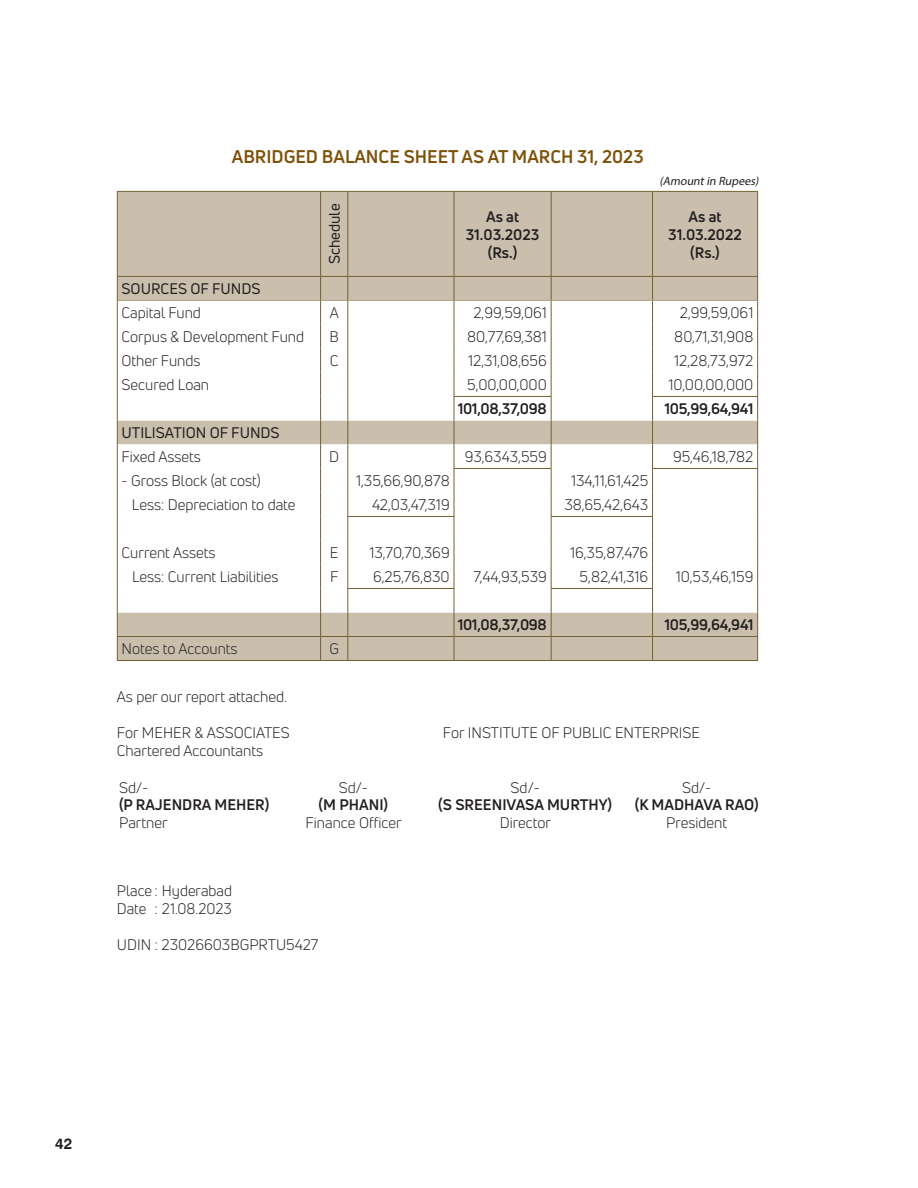
<style>
.page{position:relative;width:918px;height:1188px;background:#fff}
.page>*{position:absolute;margin:0;border:0;box-sizing:border-box;transform-origin:0 0}
.t1{font:700 18px "Uni Neue";color:#7d5108}
.t2{font:15px/18px "Uni Neue";color:#231f20}
.t3{font:700 15px/18px "Uni Neue";color:#231f20;text-align:center}
.t4{font:700 15px "Uni Neue";letter-spacing:-.02em;color:#231f20}
.t5{font:15px "Uni Neue";color:#231f20}
.t6{font:700 15px "Swiss 721 BT";color:#231f20}
.t7{font:italic 12px "Myriad Pro";color:#231f20}
</style>
<div class="page">
<div style="left:118px;top:192px;width:639px;height:468px;background:#cabfad"></div>
<svg style="left:118px;top:301px;width:639px;height:312px"></svg>
<svg style="left:321px;top:191px;width:27px;height:1px"></svg>
<hr style="left:118px;top:300px;width:202px;height:1px;background:#ae9f84">
<hr style="left:348px;top:300px;width:106px;height:1px;background:#ae9f84">
<hr style="left:454px;top:300px;width:97px;height:1px;background:#ae9f84">
<hr style="left:551px;top:300px;width:102px;height:1px;background:#ae9f84">
<hr style="left:653px;top:300px;width:104px;height:1px;background:#ae9f84">
<hr style="left:454px;top:396px;width:98px;height:1px;background:#746035">
<hr style="left:652px;top:396px;width:106px;height:1px;background:#746035">
<hr style="left:117px;top:191px;width:204px;height:1px;background:#746035">
<hr style="left:117px;top:192px;width:1px;height:84px;background:#746035">
<hr style="left:348px;top:191px;width:106px;height:1px;background:#746035">
<hr style="left:454px;top:191px;width:97px;height:1px;background:#746035">
<hr style="left:551px;top:191px;width:102px;height:1px;background:#746035">
<hr style="left:653px;top:191px;width:105px;height:1px;background:#746035">
<hr style="left:757px;top:192px;width:1px;height:84px;background:#746035">
<svg style="left:117px;top:277px;width:1px;height:383px"></svg>
<svg style="left:757px;top:277px;width:1px;height:383px"></svg>
<hr style="left:117px;top:660px;width:204px;height:1px;background:#746035">
<hr style="left:348px;top:660px;width:106px;height:1px;background:#746035">
<hr style="left:454px;top:660px;width:97px;height:1px;background:#746035">
<hr style="left:551px;top:660px;width:102px;height:1px;background:#746035">
<hr style="left:653px;top:660px;width:105px;height:1px;background:#746035">
<hr style="left:454px;top:192px;width:1px;height:84px;background:#746035">
<hr style="left:551px;top:192px;width:1px;height:84px;background:#746035">
<hr style="left:652px;top:192px;width:1px;height:84px;background:#746035">
<hr style="left:117px;top:276px;width:204px;height:1px;background:#746035">
<hr style="left:348px;top:276px;width:106px;height:1px;background:#746035">
<hr style="left:454px;top:276px;width:97px;height:1px;background:#746035">
<hr style="left:551px;top:276px;width:102px;height:1px;background:#746035">
<hr style="left:653px;top:276px;width:105px;height:1px;background:#746035">
<svg style="left:454px;top:277px;width:1px;height:383px"></svg>
<svg style="left:551px;top:277px;width:1px;height:383px"></svg>
<svg style="left:652px;top:277px;width:1px;height:383px"></svg>
<hr style="left:347px;top:516px;width:107px;height:1px;background:#746035">
<hr style="left:551px;top:516px;width:102px;height:1px;background:#746035">
<hr style="left:454px;top:468px;width:98px;height:1px;background:#746035">
<hr style="left:652px;top:468px;width:106px;height:1px;background:#746035">
<hr style="left:551px;top:588px;width:102px;height:1px;background:#746035">
<hr style="left:347px;top:588px;width:107px;height:1px;background:#746035">
<hr style="left:117px;top:636px;width:204px;height:1px;background:#746035">
<hr style="left:348px;top:636px;width:106px;height:1px;background:#746035">
<hr style="left:454px;top:636px;width:97px;height:1px;background:#746035">
<hr style="left:551px;top:636px;width:102px;height:1px;background:#746035">
<hr style="left:653px;top:636px;width:105px;height:1px;background:#746035">
<hr style="left:320px;top:192px;width:1px;height:84px;background:#746035">
<hr style="left:347px;top:192px;width:1px;height:84px;background:#746035">
<svg style="left:320px;top:276px;width:28px;height:385px"></svg>
<p class="t1" style="left:232px;top:145px;width:413px">ABRIDGED BALANCE SHEET AS AT MARCH 31, 2023</p>
<p class="t7" style="left:660px;top:173px;width:103px">(Amountin Rupees)</p>
<p class="t5" style="left:325px;top:264px;width:62px;rotate:-90deg">Schedule</p>
<p class="t3" style="left:466px;top:207px;width:75px">As at<br>31.03.2023 (Rs.)</p>
<p class="t3" style="left:668px;top:207px;width:75px">As at<br>31.03.2022 (Rs.)</p>
<p class="t5" style="left:122px;top:279px;width:140px">SOURCES OF FUNDS</p>
<p class="t2" style="left:122px;top:304px;width:81px">Capital Fund</p>
<p class="t2" style="left:330px;top:304px;width:11px">A</p>
<p class="t2" style="left:473px;top:304px;width:75px">2,99,59,061</p>
<p class="t2" style="left:680px;top:304px;width:75px">2,99,59,061</p>
<p class="t2" style="left:122px;top:328px;width:184px">Corpus &amp; Development Fund</p>
<p class="t2" style="left:329px;top:328px;width:11px">B</p>
<p class="t2" style="left:467px;top:328px;width:81px">80,77,69,381</p>
<p class="t2" style="left:674px;top:328px;width:81px">80,71,31,908</p>
<p class="t2" style="left:122px;top:352px;width:81px">Other Funds</p>
<p class="t2" style="left:330px;top:352px;width:10px">C</p>
<p class="t2" style="left:468px;top:352px;width:80px">12,31,08,656</p>
<p class="t2" style="left:674px;top:352px;width:81px">12,28,73,972</p>
<p class="t2" style="left:122px;top:376px;width:89px">Secured Loan</p>
<p class="t2" style="left:467px;top:376px;width:81px">5,00,00,000</p>
<p class="t2" style="left:668px;top:376px;width:86px">10,00,00,000</p>
<p class="t4" style="left:458px;top:399px;width:91px">101,08,37,098</p>
<p class="t4" style="left:664px;top:399px;width:91px">105,99,64,941</p>
<p class="t5" style="left:122px;top:423px;width:160px">UTILISATION OF FUNDS</p>
<p class="t2" style="left:122px;top:448px;width:81px">Fixed Assets</p>
<p class="t2" style="left:329px;top:448px;width:11px">D</p>
<p class="t2" style="left:465px;top:448px;width:84px">93,6343,559</p>
<p class="t2" style="left:673px;top:448px;width:82px">95,46,18,782</p>
<p class="t2" style="left:122px;top:472px;width:141px">- Gross Block (at cost)</p>
<p class="t2" style="left:356px;top:472px;width:95px">1,35,66,90,878</p>
<p class="t2" style="left:571px;top:472px;width:79px">134,11,61,425</p>
<p class="t2" style="left:132px;top:496px;width:165px">Less: Depreciation to date</p>
<p class="t2" style="left:372px;top:496px;width:79px">42,03,47,319</p>
<p class="t2" style="left:565px;top:496px;width:85px">38,65,42,643</p>
<p class="t2" style="left:122px;top:544px;width:95px">Current Assets</p>
<p class="t2" style="left:330px;top:544px;width:10px">E</p>
<p class="t2" style="left:369px;top:544px;width:82px">13,70,70,369</p>
<p class="t2" style="left:570px;top:544px;width:80px">16,35,87,476</p>
<p class="t2" style="left:132px;top:568px;width:148px">Less: Current Liabilities</p>
<p class="t2" style="left:330px;top:568px;width:10px">F</p>
<p class="t2" style="left:373px;top:568px;width:78px">6,25,76,830</p>
<p class="t2" style="left:473px;top:568px;width:75px">7,44,93,539</p>
<p class="t2" style="left:580px;top:568px;width:70px">5,82,41,316</p>
<p class="t2" style="left:676px;top:568px;width:79px">10,53,46,159</p>
<p class="t4" style="left:458px;top:615px;width:91px">101,08,37,098</p>
<p class="t4" style="left:664px;top:615px;width:91px">105,99,64,941</p>
<p class="t2" style="left:122px;top:640px;width:118px">Notes to Accounts</p>
<p class="t2" style="left:329px;top:640px;width:11px">G</p>
<p class="t2" style="left:117px;top:688px;width:172px">As per our report attached.</p>
<p class="t2" style="left:117px;top:724px;width:174px">For MEHER &amp; ASSOCIATES</p>
<p class="t2" style="left:443px;top:724px;width:258px">For INSTITUTE OF PUBLIC ENTERPRISE</p>
<p class="t2" style="left:117px;top:742px;width:148px">Chartered Accountants</p>
<p class="t2" style="left:119px;top:779px;width:31px">Sd/-</p>
<p class="t3" style="left:119px;top:795px;width:152px">(P RAJENDRA MEHER)</p>
<p class="t2" style="left:339px;top:779px;width:31px">Sd/-</p>
<p class="t3" style="left:319px;top:795px;width:71px">(M PHANI)</p>
<p class="t2" style="left:511px;top:779px;width:31px">Sd/-</p>
<p class="t3" style="left:438px;top:795px;width:175px">(S SREENIVASA MURTHY)</p>
<p class="t2" style="left:682px;top:779px;width:31px">Sd/-</p>
<p class="t3" style="left:635px;top:795px;width:125px">(K MADHAVA RAO)</p>
<p class="t2" style="left:119px;top:814px;width:50px">Partner</p>
<p class="t2" style="left:306px;top:814px;width:98px">Finance Officer</p>
<p class="t2" style="left:500px;top:814px;width:53px">Director</p>
<p class="t2" style="left:666px;top:814px;width:62px">President</p>
<p class="t2" style="left:117px;top:882px;width:117px">Place : Hyderabad<br>Date : 21.08.2023</p>
<p class="t2" style="left:117px;top:936px;width:203px">UDIN : 23026603BGPRTU5427</p>
<p class="t6" style="left:55px;top:1134px;width:19px">42</p>
</div>
